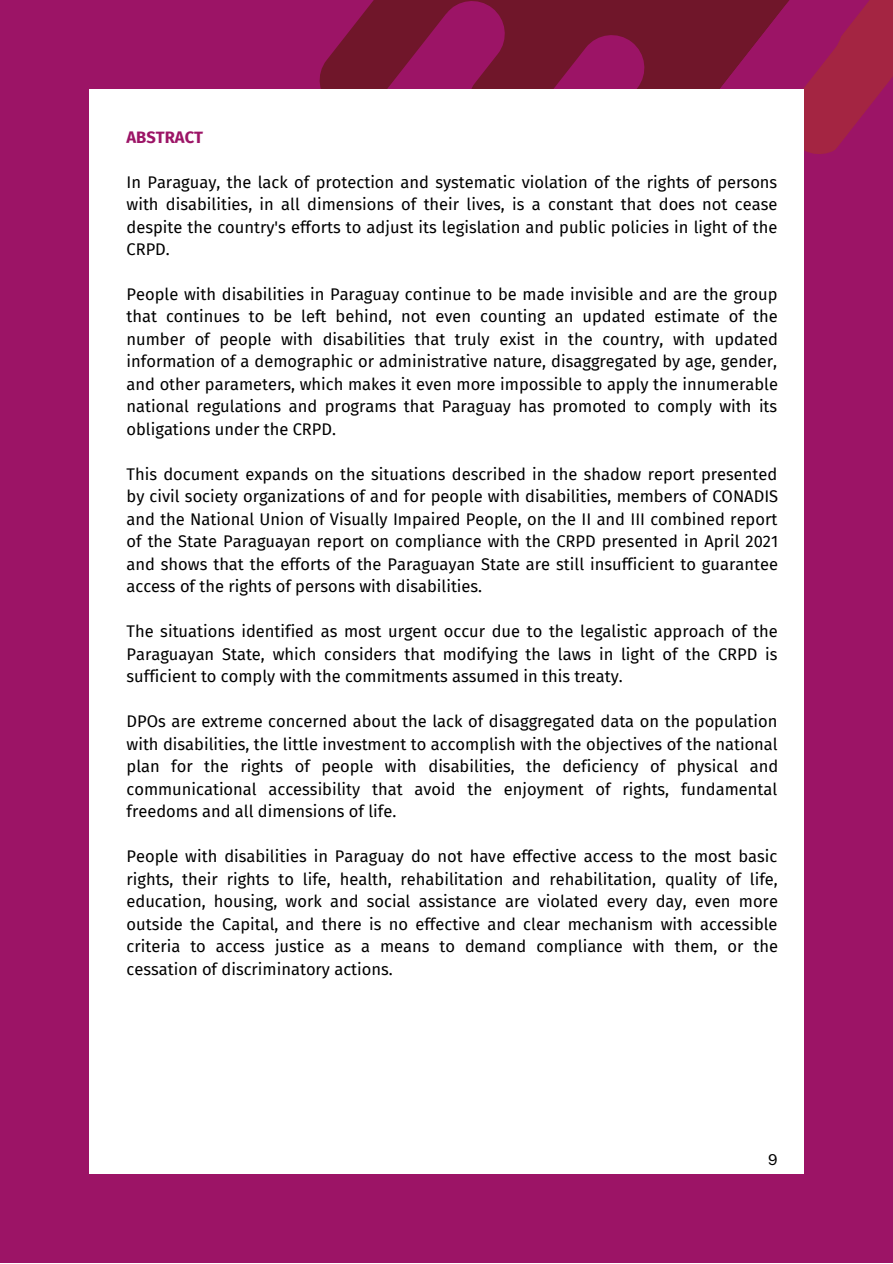
<style>
.page{position:relative;width:893px;height:1264px;background:#fff}
.page>*{position:absolute;margin:0;border:0;box-sizing:border-box;transform-origin:0 0}
.t1{font:16.5px/22.5px "Fira Sans";color:#000;text-align:justify}
.t2{font:700 16.5px "Fira Sans";color:#9c1466}
.t3{font:15px "Public Sans";color:#000}
</style>
<div class="page">
<div style="left:0;top:0;width:892px;height:1262px;background:#9c1466"></div>
<svg style="left:319px;top:28px;width:33px;height:61px;fill:#70162a"></svg>
<svg style="left:361px;top:0;width:531px;height:768px"></svg>
<div style="left:89px;top:89px;width:714px;height:1084px;background:#fff"></div>
<p class="t2" style="left:126px;top:127px;width:78px">ABSTRACT</p>
<p class="t1" style="left:126px;top:171px;width:652px">In Paraguay, the lack of protection and systematic violation of the rights of persons with disabilities, in all dimensions of their lives, is a constant that does not cease despite the country's efforts to adjust its legislation and public policies in light of the CRPD.</p>
<p class="t1" style="left:126px;top:283px;width:653px">People with disabilities in Paraguay continue to be made invisible and are the group that continues to be left behind, not even counting an updated estimate of the number of people with disabilities that truly exist in the country, with updated information of a demographic or administrative nature, disaggregated by age, gender, and other parameters, which makes it even more impossible to apply the innumerable national regulations and programs that Paraguay has promoted to comply with its obligations under the CRPD.</p>
<p class="t1" style="left:126px;top:463px;width:653px">This document expands on the situations described in the shadow report presented by civil society organizations of and for people with disabilities, members of CONADIS and the National Union of Visually Impaired People, on the II and III combined report of the State Paraguayan report on compliance with the CRPD presented in April 2021 and shows that the efforts of the Paraguayan State are still insufficient to guarantee access of the rights of persons with disabilities.</p>
<p class="t1" style="left:126px;top:620px;width:652px">The situations identified as most urgent occur due to the legalistic approach of the Paraguayan State, which considers that modifying the laws in light of the CRPD is sufficient to comply with the commitments assumed in this treaty.</p>
<p class="t1" style="left:126px;top:710px;width:653px">DPOs are extreme concerned about the lack of disaggregated data on the population with disabilities, the little investment to accomplish with the objectives of the national plan for the rights of people with disabilities, the deficiency of physical and communicational accessibility that avoid the enjoyment of rights, fundamental freedoms and all dimensions of life.</p>
<p class="t1" style="left:126px;top:845px;width:653px">People with disabilities in Paraguay do not have effective access to the most basic rights, their rights to life, health, rehabilitation and rehabilitation, quality of life, education, housing, work and social assistance are violated every day, even more outside the Capital, and there is no effective and clear mechanism with accessible criteria to access justice as a means to demand compliance with them, or the cessation of discriminatory actions.</p>
<p class="t3" style="left:768px;top:1151px;width:11px">9</p>
</div>
